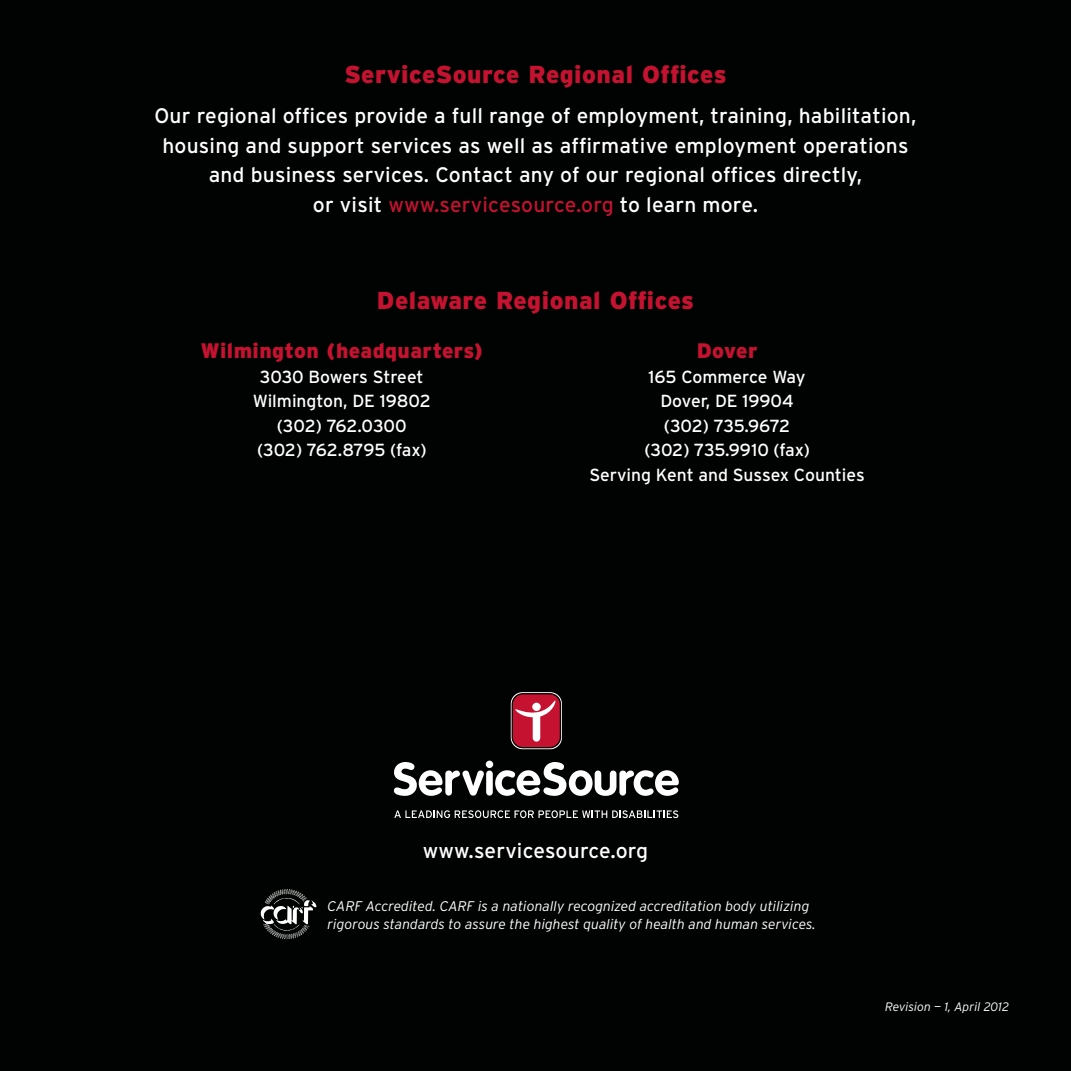
<style>
.page{position:relative;width:1071px;height:1071px;background:#000301}
.page>*{position:absolute;margin:0;border:0;box-sizing:border-box;transform-origin:0 0}
.t1{font:900 24.5px "Interstate";letter-spacing:.02em;color:#c41230}
.t2{font:21px/29.8px "Interstate";letter-spacing:.01em;color:#fff;text-align:center}
.t3{font:900 21px "Interstate";letter-spacing:.02em;color:#c41230}
.t4{font:17.5px/24.5px "Interstate";letter-spacing:-.01em;color:#fff;text-align:center}
.t5{font:italic 300 14px/17.5px "Interstate";color:#fff}
.t6{font:italic 300 12.25px "Interstate";color:#fff}
.s1{color:#c41230}
</style>
<div class="page">
<svg style="left:394px;top:761px;width:285px;height:35px"></svg>
<svg style="left:511px;top:692px;width:51px;height:57px"></svg>
<svg style="left:512px;top:693px;width:49px;height:55px"></svg>
<div style="left:513px;top:694px;width:47px;height:53px;background:#c41230;border-radius:10px"></div>
<svg style="left:515px;top:700px;width:41px;height:42px"></svg>
<svg style="left:394px;top:810px;width:284px;height:8px"></svg>
<svg style="left:260px;top:889px;width:57px;height:50px"></svg>
<p class="t1" style="left:344px;top:59px;width:384px">ServiceSource Regional Offices</p>
<p class="t2" style="left:155px;top:100px;width:763px">Our regional offices provide a full range of employment, training, habilitation, housing and support services as well as affirmative employment operations and business services. Contact any of our regional offices directly,<br>or visit <span class="s1">www.servicesource.org</span> to learn more.</p>
<p class="t1" style="left:377px;top:286px;width:319px">Delaware Regional Offices</p>
<p class="t3" style="left:201px;top:338px;width:284px">Wilmington (headquarters)</p>
<p class="t4" style="left:253px;top:364px;width:180px">3030 Bowers Street<br>Wilmington, DE 19802 (302) 762.0300 (302) 762.8795 (fax)</p>
<p class="t3" style="left:697px;top:338px;width:62px">Dover</p>
<p class="t4" style="left:589px;top:364px;width:277px">165 Commerce Way<br>Dover, DE 19904<br>(302) 735.9672<br>(302) 735.9910 (fax)<br>Serving Kent and Sussex Counties</p>
<p class="t2" style="left:423px;top:835px;width:227px">www.servicesource.org</p>
<p class="t5" style="left:328px;top:897px;width:490px">CARF Accredited. CARF is a nationally recognized accreditation body utilizing rigorous standards to assure the highest quality of health and human services.</p>
<p class="t6" style="left:885px;top:999px;width:125px">Revision — 1, April 2012</p>
</div>
